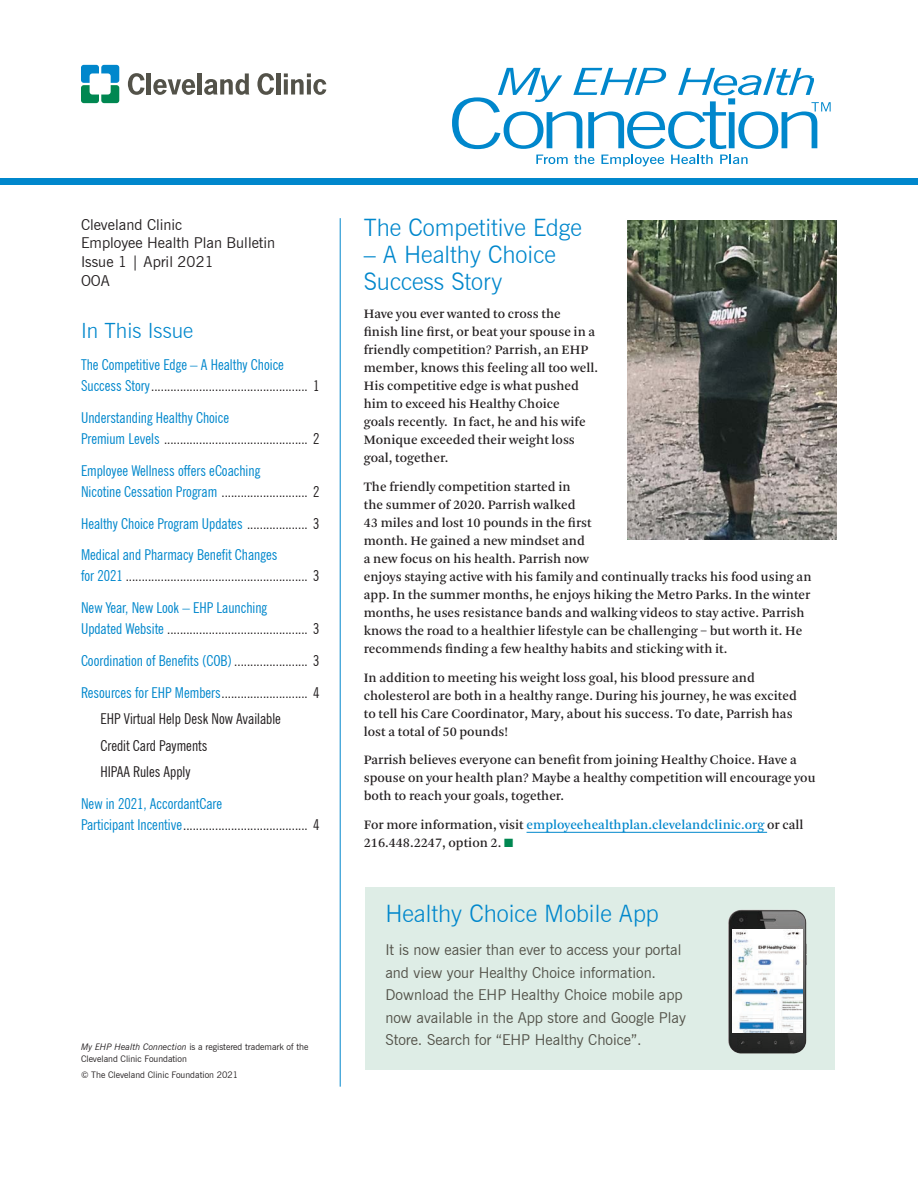
<style>
.page{position:relative;width:918px;height:1188px;background:#fff}
.page>*{position:absolute;margin:0;border:0;box-sizing:border-box;transform-origin:0 0}
.t1{font:300 24px/27px "News Gothic BT";color:#0087cc}
.t2{font:300 21px "News Gothic BT";color:#0087cc}
.t3{font:condensed 15px/31.8px "News Gothic BT";color:#231f20}
.t4{font:condensed 15px/21px "News Gothic BT";color:#0087cc}
.t5{font:15px/22.5px "News Gothic BT";color:#535249}
.t6{font:15px/18.8px "News Gothic BT";color:#231f20}
.t7{font:13.5px/18px "Arnhem";color:#231f20}
.t8{font:9px/12px "News Gothic BT";color:#231f20}
.s1{color:#0087cc}
.s2{color:#008751}
.s3{color:#231f20}
.s4{font-style:italic}
</style>
<div class="page">
<div style="left:365px;top:887px;width:469px;height:183px;background:#deede6"></div>
<svg style="left:452px;top:68px;width:379px;height:81px"></svg>
<svg style="left:536px;top:155px;width:32px;height:9px"></svg>
<svg style="left:574px;top:155px;width:20px;height:9px"></svg>
<svg style="left:601px;top:155px;width:63px;height:11px"></svg>
<svg style="left:671px;top:155px;width:42px;height:9px"></svg>
<svg style="left:720px;top:155px;width:28px;height:9px"></svg>
<svg style="left:81px;top:65px;width:38px;height:38px"></svg>
<svg style="left:128px;top:73px;width:17px;height:22px"></svg>
<hr style="left:147px;top:73px;width:4px;height:22px;background:#535249">
<svg style="left:153px;top:79px;width:42px;height:16px"></svg>
<hr style="left:198px;top:73px;width:4px;height:22px;background:#535249">
<svg style="left:257px;top:73px;width:17px;height:22px"></svg>
<hr style="left:276px;top:73px;width:4px;height:22px;background:#535249">
<svg style="left:284px;top:73px;width:42px;height:22px"></svg>
<svg style="left:204px;top:73px;width:45px;height:22px"></svg>
<div style="left:0;top:178px;width:918px;height:7px;background:#0087cc"></div>
<hr style="left:527px;top:832px;width:240px;height:1px;background:#0087cc">
<hr style="left:340px;top:218px;width:1px;height:869px;background:#0087cc">
<img style="left:627px;top:220px;width:210px;height:320px">
<img style="left:728px;top:910px;width:79px;height:144px">
<img style="left:732px;top:930px;width:70px;height:102px">
<p class="t6" style="left:81px;top:215px;width:196px">Cleveland Clinic<br>Employee Health Plan Bulletin<br>Issue 1 | April 2021<br>OOA</p>
<h1 class="t1" style="left:364px;top:214px;width:220px">The Competitive Edge</h1>
<h1 class="t1" style="left:364px;top:241px;width:194px">– A Healthy Choice<br>Success Story</h1>
<p class="t7" style="left:364px;top:305px;width:236px">Have you ever wanted to cross the finish line first, or beat your spouse in a friendly competition? Parrish, an EHP member, knows this feeling all too well.<br>His competitive edge is what pushed him to exceed his Healthy Choice<br>goals recently. In fact, he and his wife Monique exceeded their weight loss goal, together.</p>
<p class="t7" style="left:364px;top:478px;width:449px">The friendly competition started in<br>the summer of 2020. Parrish walked<br>43 miles and lost 10 pounds in the first<br>month. He gained a new mindset and<br>a new focus on his health. Parrish now<br>enjoys staying active with his family and continually tracks his food using an app. In the summer months, he enjoys hiking the Metro Parks. In the winter months, he uses resistance bands and walking videos to stay active. Parrish knows the road to a healthier lifestyle can be challenging – but worth it. He recommends finding a few healthy habits and sticking with it.</p>
<p class="t7" style="left:364px;top:669px;width:435px">In addition to meeting his weight loss goal, his blood pressure and cholesterol are both in a healthy range. During his journey, he was excited to tell his Care Coordinator, Mary, about his success. To date, Parrish has lost a total of 50 pounds!</p>
<p class="t7" style="left:364px;top:751px;width:453px">Parrish believes everyone can benefit from joining Healthy Choice. Have a spouse on your health plan? Maybe a healthy competition will encourage you both to reach your goals, together.</p>
<p class="t7" style="left:364px;top:816px;width:441px">For more information, visit <span class="s1">employeehealthplan.clevelandclinic.org</span> or call<br>216.448.2247, option 2. <span class="s2">■</span></p>
<h2 class="t2" style="left:81px;top:318px;width:114px">In This Issue</h2>
<p class="t3" style="left:81px;top:354px;width:240px;line-height:21px"><span class="s1">The Competitive Edge – A Healthy Choice<br>Success Story</span>................................................. 1</p>
<p class="t3" style="left:81px;top:407px;width:240px;line-height:21px"><span class="s1">Understanding Healthy Choice<br>Premium Levels</span> ............................................. 2</p>
<p class="t4" style="left:81px;top:460px;width:240px">Employee Wellness offers eCoaching<br>Nicotine Cessation Program <span class="s3">........................... 2</span></p>
<p class="t4" style="left:81px;top:507px;width:240px;line-height:31.8px">Healthy Choice Program Updates <span class="s3">................... 3<br></span>Medical and Pharmacy Benefit Changes</p>
<p class="t3" style="left:81px;top:560px;width:240px"><span class="s1">for 2021</span> ......................................................... 3<br><span class="s1">New Year, New Look – EHP Launching</span></p>
<p class="t3" style="left:81px;top:613px;width:240px;text-align:justify"><span class="s1">Updated Website</span> ............................................ 3<br><span class="s1">Coordination of Benefits (COB)</span> ....................... 3<br><span class="s1">Resources for EHP Members</span>........................... 4</p>
<p class="t3" style="left:101px;top:706px;width:182px;line-height:26.4px">EHP Virtual Help Desk Now Available<br>Credit Card Payments<br>HIPAA Rules Apply</p>
<p class="t4" style="left:81px;top:793px;width:240px">New in 2021, AccordantCare<br>Participant Incentive<span class="s3">....................................... 4</span></p>
<p class="t8" style="left:81px;top:1040px;width:229px"><span class="s4">My EHP Health Connection</span> is a registered trademark of the<br>Cleveland Clinic Foundation</p>
<p class="t8" style="left:81px;top:1069px;width:159px">© The Cleveland Clinic Foundation 2021</p>
<h1 class="t1" style="left:385px;top:900px;width:275px">Healthy Choice Mobile App</h1>
<p class="t5" style="left:385px;top:939px;width:302px">It is now easier than ever to access your portal and view your Healthy Choice information.<br>Download the EHP Healthy Choice mobile app now available in the App store and Google Play Store. Search for “EHP Healthy Choice”.</p>
</div>
